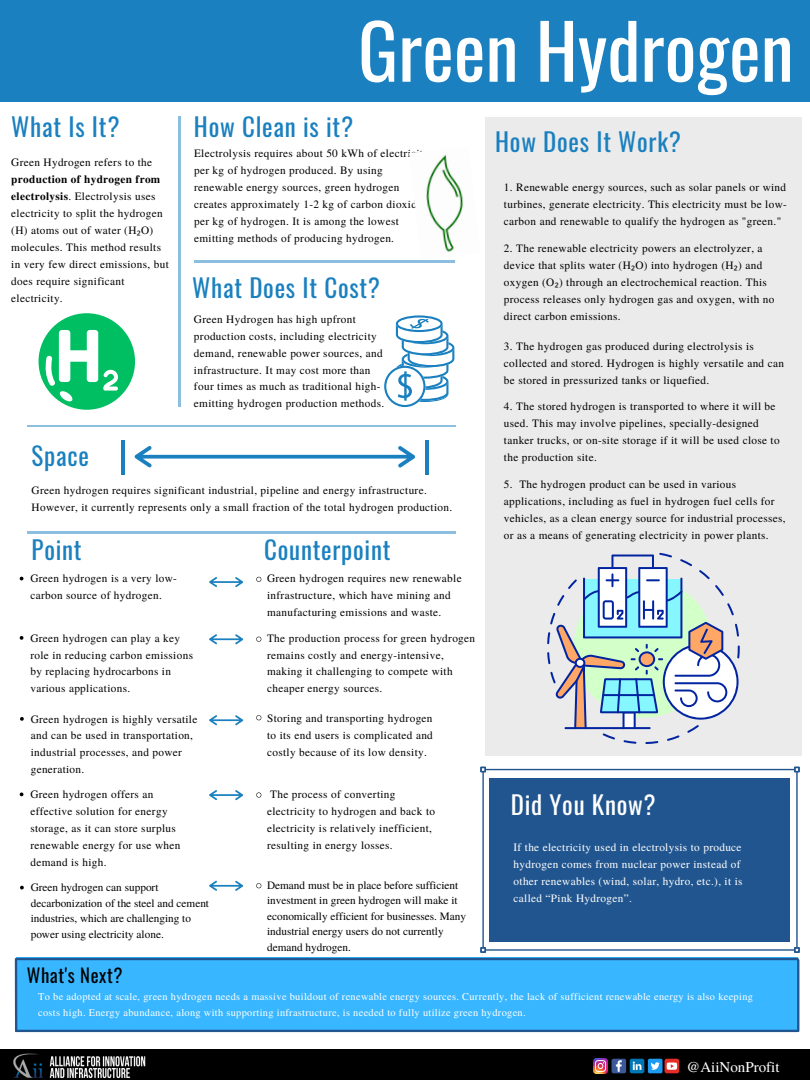
<style>
.page{position:relative;width:810px;height:1080px;background:#fff}
.page>*{position:absolute;margin:0;border:0;box-sizing:border-box;transform-origin:0 0}
.t1{font:75.06px "Oswald";color:#fff}
.t2{font:25px "Oswald";letter-spacing:.03em;color:#1a80bf}
.t3{font:25px "Oswald";letter-spacing:.03em;color:#fff}
.t4{font:18.75px "Oswald";letter-spacing:.03em;color:#000}
.t5{font:15px "Te X Gyre Termes";color:#fff}
.t6{font:11.25px/16.9px "Te X Gyre Termes";letter-spacing:.03em;color:#000}
.t7{font:11.25px/15.5px "Te X Gyre Termes";color:#000}
.t8{font:11.25px/16.9px "Te X Gyre Termes";letter-spacing:.03em;color:#fff}
.t9{font:10.38px/15.5px "Te X Gyre Termes";letter-spacing:.03em;color:#fff}
.s1{font-weight:700}
.s2{font-family:"Noto Sans"}
</style>
<div class="page">
<hr style="left:194px;top:261px;width:260px;height:1px;background:#1a80bf">
<hr style="left:27px;top:425px;width:429px;height:2px;background:#1a80bf">
<hr style="left:178px;top:117px;width:2px;height:290px;background:#1a80bf">
<div style="left:0;top:0;width:810px;height:102px;background:#1a80bf"></div>
<div style="left:0;top:1049px;width:810px;height:31px;background:#000"></div>
<img style="left:13px;top:1053px;width:133px;height:26px">
<svg style="left:384px;top:315px;width:70px;height:92px"></svg>
<hr style="left:27px;top:532px;width:429px;height:1px;background:#1a80bf">
<svg style="left:209px;top:577px;width:34px;height:10px"></svg>
<svg style="left:209px;top:634px;width:34px;height:10px"></svg>
<svg style="left:209px;top:715px;width:34px;height:10px"></svg>
<svg style="left:209px;top:790px;width:34px;height:10px"></svg>
<div style="left:16px;top:958px;width:782px;height:74px;background:#38b6ff"></div>
<hr style="left:16px;top:1030px;width:782px;height:2px;background:#21558f">
<hr style="left:17px;top:958px;width:781px;height:2px;background:#21558f">
<hr style="left:797px;top:960px;width:2px;height:71px;background:#21558f">
<hr style="left:15px;top:959px;width:2px;height:72px;background:#21558f">
<div style="left:485px;top:117px;width:317px;height:638px;background:#ebebeb"></div>
<hr style="left:486px;top:769px;width:308px;height:1px;background:#21558f">
<hr style="left:486px;top:949px;width:308px;height:2px;background:#21558f">
<hr style="left:482px;top:772px;width:2px;height:175px;background:#21558f">
<svg style="left:480px;top:767px;width:6px;height:5px"></svg>
<svg style="left:480px;top:947px;width:6px;height:6px"></svg>
<hr style="left:796px;top:772px;width:2px;height:175px;background:#21558f">
<svg style="left:794px;top:767px;width:6px;height:5px"></svg>
<svg style="left:794px;top:947px;width:6px;height:6px"></svg>
<div style="left:490px;top:778px;width:300px;height:163px;background:#21558f"></div>
<img style="left:593px;top:1059px;width:15px;height:14px">
<div style="left:648px;top:1059px;width:15px;height:14px;background:#1d9bf0;border-radius:2px"></div>
<svg style="left:651px;top:1062px;width:9px;height:8px"></svg>
<svg style="left:612px;top:1059px;width:32px;height:14px"></svg>
<svg style="left:665px;top:1059px;width:14px;height:14px"></svg>
<svg style="left:667px;top:1063px;width:10px;height:7px"></svg>
<svg style="left:209px;top:881px;width:34px;height:10px"></svg>
<svg style="left:256px;top:577px;width:5px;height:5px"></svg>
<svg style="left:256px;top:637px;width:5px;height:5px"></svg>
<svg style="left:256px;top:715px;width:5px;height:5px"></svg>
<svg style="left:256px;top:792px;width:5px;height:6px"></svg>
<svg style="left:256px;top:883px;width:5px;height:5px"></svg>
<img style="left:426px;top:154px;width:38px;height:98px">
<svg style="left:135px;top:446px;width:280px;height:22px"></svg>
<hr style="left:425px;top:440px;width:3px;height:34px;background:#1a80bf">
<hr style="left:121px;top:440px;width:3px;height:34px;background:#1a80bf">
<svg style="left:547px;top:553px;width:193px;height:191px"></svg>
<hr style="left:602px;top:694px;width:53px;height:2px;background:#0224a0">
<hr style="left:565px;top:727px;width:86px;height:2px;background:#0224a0">
<svg style="left:20px;top:636px;width:3px;height:4px"></svg>
<svg style="left:20px;top:717px;width:4px;height:4px"></svg>
<svg style="left:20px;top:886px;width:4px;height:3px"></svg>
<svg style="left:39px;top:313px;width:96px;height:97px"></svg>
<p class="t1" style="left:358px;top:-8px;width:437px">Green Hydrogen</p>
<p class="t2" style="left:11px;top:107px;width:110px">What Is It?</p>
<p class="t6" style="left:11px;top:153px;width:159px">Green Hydrogen refers to the <span class="s1">production of hydrogen from electrolysis</span>. Electrolysis uses electricity to split the hydrogen (H) atoms out of water (H<span class="s2">₂</span>O) molecules. This method results in very few direct emissions, but does require significant electricity.</p>
<p class="t2" style="left:32px;top:436px;width:59px">Space</p>
<p class="t2" style="left:194px;top:107px;width:161px">How Clean is it?</p>
<p class="t6" style="left:194px;top:144px;width:236px">Electrolysis requires about 50 kWh of electricity per kg of hydrogen produced. By using renewable energy sources, green hydrogen creates approximately 1-2 kg of carbon dioxide per kg of hydrogen. It is among the lowest emitting methods of producing hydrogen.</p>
<p class="t2" style="left:192px;top:269px;width:189px">What Does It Cost?</p>
<p class="t6" style="left:194px;top:310px;width:192px">Green Hydrogen has high upfront production costs, including electricity demand, renewable power sources, and infrastructure. It may cost more than four times as much as traditional high&shy;emitting hydrogen production methods.</p>
<h2 class="t6" style="left:32px;top:481px;width:422px">Green hydrogen requires significant industrial, pipeline and energy infrastructure.<br>However, it currently represents only a small fraction of the total hydrogen production.</h2>
<p class="t2" style="left:32px;top:531px;width:52px">Point</p>
<h2 class="t6" style="left:30px;top:570px;width:148px">Green hydrogen is a very low&shy;carbon source of hydrogen.</h2>
<h2 class="t6" style="left:30px;top:629px;width:164px">Green hydrogen can play a key role in reducing carbon emissions by replacing hydrocarbons in various applications.</h2>
<h2 class="t6" style="left:31px;top:710px;width:168px">Green hydrogen is highly versatile and can be used in transportation, industrial processes, and power generation.</h2>
<p class="t6" style="left:30px;top:785px;width:152px">Green hydrogen offers an effective solution for energy storage, as it can store surplus renewable energy for use when demand is high.</p>
<p class="t2" style="left:264px;top:531px;width:128px">Counterpoint</p>
<p class="t6" style="left:267px;top:570px;width:196px">Green hydrogen requires new renewable infrastructure, which have mining and manufacturing emissions and waste.</p>
<p class="t6" style="left:267px;top:629px;width:210px">The production process for green hydrogen remains costly and energy-intensive, making it challenging to compete with cheaper energy sources.</p>
<p class="t6" style="left:267px;top:709px;width:167px;text-align:justify">Storing and transporting hydrogen to its end users is complicated and costly because of its low density.</p>
<p class="t6" style="left:267px;top:785px;width:170px">The process of converting electricity to hydrogen and back to electricity is relatively inefficient, resulting in energy losses.</p>
<p class="t7" style="left:31px;top:879px;width:180px">Green hydrogen can support decarbonization of the steel and cement industries, which are challenging to power using electricity alone.</p>
<p class="t7" style="left:267px;top:877px;width:201px">Demand must be in place before sufficient investment in green hydrogen will make it economically efficient for businesses. Many industrial energy users do not currently demand hydrogen.</p>
<h2 class="t2" style="left:495px;top:122px;width:187px">How Does It Work?</h2>
<p class="t6" style="left:504px;top:179px;width:285px;text-align:justify">1. Renewable energy sources, such as solar panels or wind turbines, generate electricity. This electricity must be low&shy;carbon and renewable to qualify the hydrogen as "green."</p>
<p class="t6" style="left:504px;top:240px;width:272px">2. The renewable electricity powers an electrolyzer, a device that splits water (H<span class="s2">₂</span>O) into hydrogen (H<span class="s2">₂</span>) and oxygen (O<span class="s2">₂</span>) through an electrochemical reaction. This process releases only hydrogen gas and oxygen, with no direct carbon emissions.</p>
<p class="t6" style="left:504px;top:337px;width:282px">3. The hydrogen gas produced during electrolysis is collected and stored. Hydrogen is highly versatile and can be stored in pressurized tanks or liquefied.</p>
<h2 class="t6" style="left:504px;top:397px;width:277px">4. The stored hydrogen is transported to where it will be used. This may involve pipelines, specially-designed tanker trucks, or on-site storage if it will be used close to the production site.</h2>
<p class="t6" style="left:504px;top:476px;width:283px">5. The hydrogen product can be used in various applications, including as fuel in hydrogen fuel cells for vehicles, as a clean energy source for industrial processes, or as a means of generating electricity in power plants.</p>
<h2 class="t3" style="left:511px;top:786px;width:146px">Did You Know?</h2>
<p class="t8" style="left:514px;top:838px;width:230px">If the electricity used in electrolysis to produce hydrogen comes from nuclear power instead of other renewables (wind, solar, hydro, etc.), it is called “Pink Hydrogen”.</p>
<p class="t4" style="left:27px;top:961px;width:97px">What's Next?</p>
<p class="t9" style="left:38px;top:989px;width:716px">To be adopted at scale, green hydrogen needs a massive buildout of renewable energy sources. Currently, the lack of sufficient renewable energy is also keeping costs high. Energy abundance, along with supporting infrastructure, is needed to fully utilize green hydrogen.</p>
<p class="t5" style="left:687px;top:1056px;width:94px">@AiiNonProfit</p>
</div>
